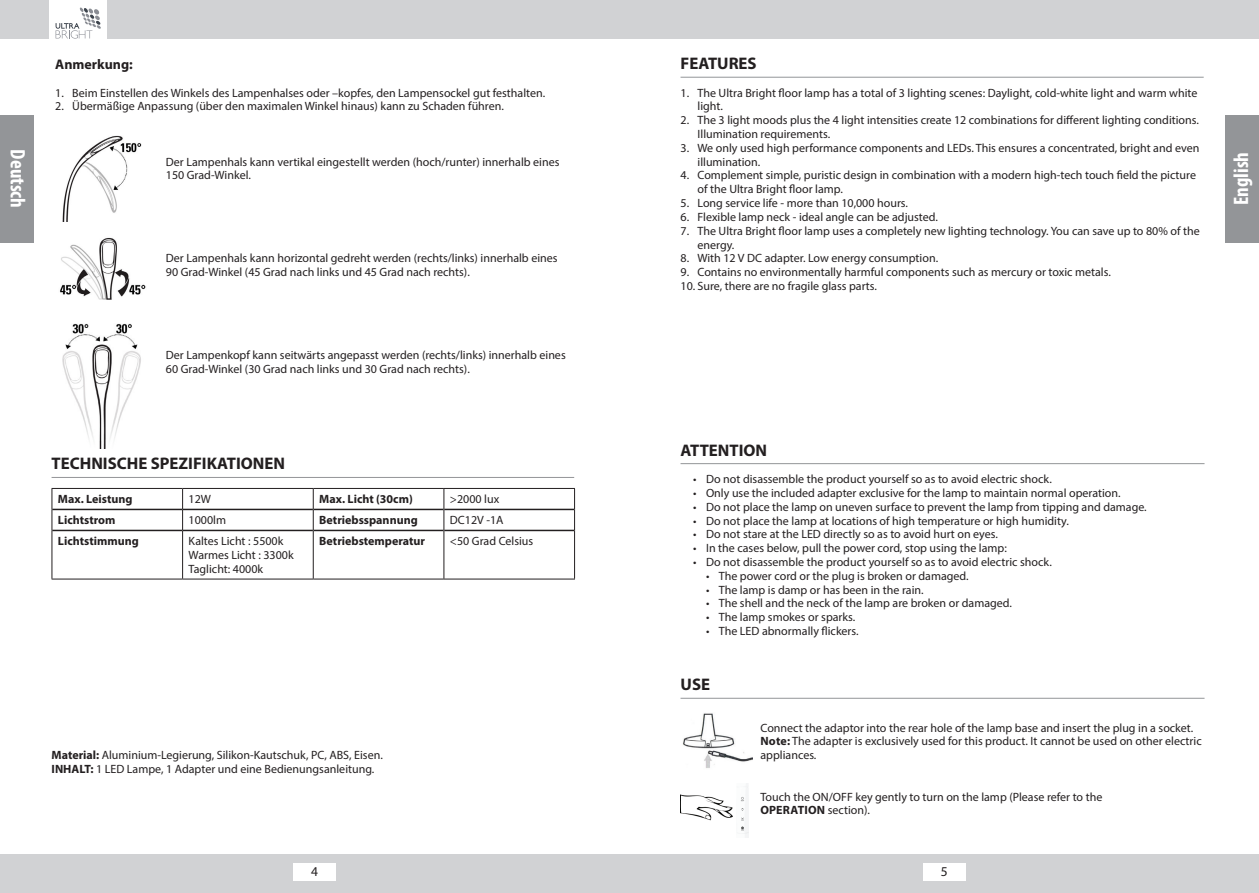
<style>
.page{position:relative;width:1259px;height:893px;background:#fff}
.page>*{position:absolute;margin:0;border:0;box-sizing:border-box;transform-origin:0 0}
.t1{font:700 condensed 21px "Myriad Pro";color:#fff}
.t2{font:700 16.8px "Myriad Pro";color:#231f20}
.t3{font:700 13.95px "Myriad Pro";color:#231f20}
.t4{font:13.5px "Myriad Pro";color:#231f20}
.t5{font:12px/13.8px "Myriad Pro";color:#231f20}
.t6{font:700 12px "Myriad Pro";color:#231f20}
.s1{font-weight:700}
</style>
<div class="page">
<div style="left:0;top:0;width:638px;height:38px;background:#d1d2d4"></div>
<div style="left:621px;top:0;width:638px;height:38px;background:#d1d2d4"></div>
<div style="left:0;top:855px;width:642px;height:38px;background:#d1d2d4"></div>
<div style="left:617px;top:855px;width:642px;height:38px;background:#d1d2d4"></div>
<div style="left:0;top:115px;width:34px;height:127px;background:#939598"></div>
<div style="left:1225px;top:115px;width:34px;height:127px;background:#939598"></div>
<div style="left:293px;top:863px;width:43px;height:17px;background:#fff"></div>
<div style="left:923px;top:863px;width:42px;height:17px;background:#fff"></div>
<div style="left:49px;top:0;width:57px;height:47px;background:#fff"></div>
<svg style="left:56px;top:7px;width:45px;height:32px"></svg>
<img style="left:62px;top:135px;width:80px;height:86px">
<img style="left:60px;top:237px;width:86px;height:63px">
<img style="left:62px;top:323px;width:79px;height:126px">
<hr style="left:680px;top:77px;width:523px;height:1px;background:#939598">
<hr style="left:680px;top:463px;width:524px;height:1px;background:#939598">
<hr style="left:680px;top:698px;width:524px;height:1px;background:#939598">
<img style="left:683px;top:713px;width:69px;height:55px">
<img style="left:680px;top:783px;width:68px;height:54px">
<hr style="left:52px;top:477px;width:522px;height:1px;background:#939598">
<hr style="left:52px;top:509px;width:130px;height:1px;background:#231f20">
<hr style="left:183px;top:509px;width:130px;height:1px;background:#231f20">
<hr style="left:314px;top:509px;width:129px;height:1px;background:#231f20">
<hr style="left:444px;top:509px;width:130px;height:1px;background:#231f20">
<hr style="left:52px;top:530px;width:130px;height:1px;background:#231f20">
<hr style="left:183px;top:530px;width:130px;height:1px;background:#231f20">
<hr style="left:314px;top:530px;width:129px;height:1px;background:#231f20">
<hr style="left:444px;top:530px;width:130px;height:1px;background:#231f20">
<hr style="left:52px;top:488px;width:131px;height:1px;background:#231f20">
<hr style="left:183px;top:488px;width:130px;height:1px;background:#231f20">
<hr style="left:313px;top:488px;width:131px;height:1px;background:#231f20">
<hr style="left:444px;top:488px;width:131px;height:1px;background:#231f20">
<svg style="left:52px;top:489px;width:1px;height:41px"></svg>
<svg style="left:182px;top:489px;width:1px;height:41px"></svg>
<svg style="left:313px;top:489px;width:1px;height:41px"></svg>
<svg style="left:443px;top:489px;width:1px;height:41px"></svg>
<svg style="left:574px;top:489px;width:1px;height:41px"></svg>
<hr style="left:52px;top:530px;width:1px;height:49px;background:#231f20">
<hr style="left:182px;top:530px;width:1px;height:49px;background:#231f20">
<hr style="left:313px;top:530px;width:1px;height:49px;background:#231f20">
<hr style="left:443px;top:530px;width:1px;height:49px;background:#231f20">
<hr style="left:574px;top:530px;width:1px;height:49px;background:#231f20">
<hr style="left:52px;top:579px;width:131px;height:1px;background:#231f20">
<hr style="left:183px;top:579px;width:130px;height:1px;background:#231f20">
<hr style="left:313px;top:579px;width:131px;height:1px;background:#231f20">
<hr style="left:444px;top:579px;width:131px;height:1px;background:#231f20">
<h2 class="t2" style="left:680px;top:52px;width:78px">FEATURES</h2>
<p class="t5" style="left:697px;top:86px;width:501px;text-indent:-17px">1. The Ultra Bright floor lamp has a total of 3 lighting scenes: Daylight, cold-white light and warm white light.</p>
<p class="t5" style="left:697px;top:113px;width:503px;text-indent:-17px">2. The 3 light moods plus the 4 light intensities create 12 combinations for different lighting conditions.<br>Illumination requirements.</p>
<p class="t5" style="left:697px;top:141px;width:503px;text-indent:-17px">3. We only used high performance components and LEDs. This ensures a concentrated, bright and even illumination.</p>
<p class="t5" style="left:697px;top:168px;width:500px;text-indent:-17px">4. Complement simple, puristic design in combination with a modern high-tech touch field the picture of the Ultra Bright floor lamp.</p>
<p class="t5" style="left:680px;top:196px;width:229px">5. Long service life - more than 10,000 hours.</p>
<p class="t5" style="left:680px;top:210px;width:259px">6. Flexible lamp neck - ideal angle can be adjusted.</p>
<p class="t5" style="left:697px;top:224px;width:504px;text-indent:-17px">7. The Ultra Bright floor lamp uses a completely new lighting technology. You can save up to 80% of the energy.</p>
<p class="t5" style="left:680px;top:251px;width:259px">8. With 12 V DC adapter. Low energy consumption.</p>
<p class="t5" style="left:680px;top:265px;width:432px">9. Contains no environmentally harmful components such as mercury or toxic metals.</p>
<p class="t5" style="left:680px;top:279px;width:198px">10. Sure, there are no fragile glass parts.</p>
<p class="t3" style="left:55px;top:55px;width:79px">Anmerkung:</p>
<p class="t5" style="left:55px;top:86px;width:491px">1. Beim Einstellen des Winkels des Lampenhalses oder –kopfes, den Lampensockel gut festhalten.</p>
<p class="t5" style="left:55px;top:99px;width:450px">2. Übermäßige Anpassung (über den maximalen Winkel hinaus) kann zu Schaden führen.</p>
<h1 class="t1" style="left:31px;top:149px;width:60px;rotate:90deg">Deutsch</h1>
<h1 class="t1" style="left:1228px;top:205px;width:55px;rotate:-90deg">English</h1>
<p class="t5" style="left:166px;top:155px;width:395px">Der Lampenhals kann vertikal eingestellt werden (hoch/runter) innerhalb eines<br>150 Grad-Winkel.</p>
<p class="t5" style="left:166px;top:251px;width:393px">Der Lampenhals kann horizontal gedreht werden (rechts/links) innerhalb eines<br>90 Grad-Winkel (45 Grad nach links und 45 Grad nach rechts).</p>
<p class="t5" style="left:166px;top:348px;width:401px">Der Lampenkopf kann seitwärts angepasst werden (rechts/links) innerhalb eines<br>60 Grad-Winkel (30 Grad nach links und 30 Grad nach rechts).</p>
<h2 class="t2" style="left:52px;top:453px;width:235px">TECHNISCHE SPEZIFIKATIONEN</h2>
<p class="t6" style="left:58px;top:492px;width:76px">Max. Leistung</p>
<p class="t5" style="left:189px;top:492px;width:24px">12W</p>
<p class="t6" style="left:319px;top:492px;width:95px">Max. Licht (30cm)</p>
<p class="t5" style="left:450px;top:492px;width:51px">&gt;2000 lux</p>
<p class="t6" style="left:58px;top:513px;width:59px">Lichtstrom</p>
<p class="t5" style="left:189px;top:513px;width:39px">1000lm</p>
<p class="t6" style="left:319px;top:513px;width:100px">Betriebsspannung</p>
<p class="t5" style="left:450px;top:513px;width:55px">DC12V -1A</p>
<p class="t6" style="left:58px;top:534px;width:82px">Lichtstimmung</p>
<p class="t5" style="left:189px;top:534px;width:107px">Kaltes Licht : 5500k<br>Warmes Licht : 3300k<br>Taglicht: 4000k</p>
<p class="t6" style="left:319px;top:534px;width:107px">Betriebstemperatur</p>
<p class="t5" style="left:450px;top:534px;width:85px">&lt;50 Grad Celsius</p>
<p class="t5" style="left:52px;top:748px;width:333px"><span class="s1">Material:</span> Aluminium-Legierung, Silikon-Kautschuk, PC, ABS, Eisen.<br><span class="s1">INHALT:</span> 1 LED Lampe, 1 Adapter und eine Bedienungsanleitung.</p>
<h2 class="t2" style="left:680px;top:439px;width:88px">ATTENTION</h2>
<p class="t5" style="left:693px;top:472px;width:360px">• Do not disassemble the product yourself so as to avoid electric shock.</p>
<p class="t5" style="left:693px;top:486px;width:429px">• Only use the included adapter exclusive for the lamp to maintain normal operation.</p>
<p class="t5" style="left:693px;top:500px;width:455px">• Do not place the lamp on uneven surface to prevent the lamp from tipping and damage.</p>
<p class="t5" style="left:693px;top:513px;width:377px">• Do not place the lamp at locations of high temperature or high humidity.</p>
<p class="t5" style="left:693px;top:527px;width:306px">• Do not stare at the LED directly so as to avoid hurt on eyes.</p>
<p class="t5" style="left:693px;top:541px;width:315px">• In the cases below, pull the power cord, stop using the lamp:</p>
<p class="t5" style="left:693px;top:555px;width:360px">• Do not disassemble the product yourself so as to avoid electric shock.</p>
<p class="t5" style="left:706px;top:569px;width:264px">• The power cord or the plug is broken or damaged.</p>
<p class="t5" style="left:706px;top:582px;width:219px">• The lamp is damp or has been in the rain.</p>
<p class="t5" style="left:706px;top:596px;width:307px">• The shell and the neck of the lamp are broken or damaged.</p>
<p class="t5" style="left:706px;top:610px;width:151px">• The lamp smokes or sparks.</p>
<p class="t5" style="left:706px;top:624px;width:154px">• The LED abnormally flickers.</p>
<h2 class="t2" style="left:680px;top:673px;width:31px">USE</h2>
<p class="t5" style="left:760px;top:720px;width:443px">Connect the adaptor into the rear hole of the lamp base and insert the plug in a socket.<br><span class="s1">Note:</span> The adapter is exclusively used for this product. It cannot be used on other electric appliances.</p>
<p class="t5" style="left:760px;top:789px;width:343px">Touch the ON/OFF key gently to turn on the lamp (Please refer to the<br><span class="s1">OPERATION</span> section).</p>
<p class="t4" style="left:311px;top:863px;width:8px">4</p>
<p class="t4" style="left:940px;top:863px;width:8px">5</p>
</div>
